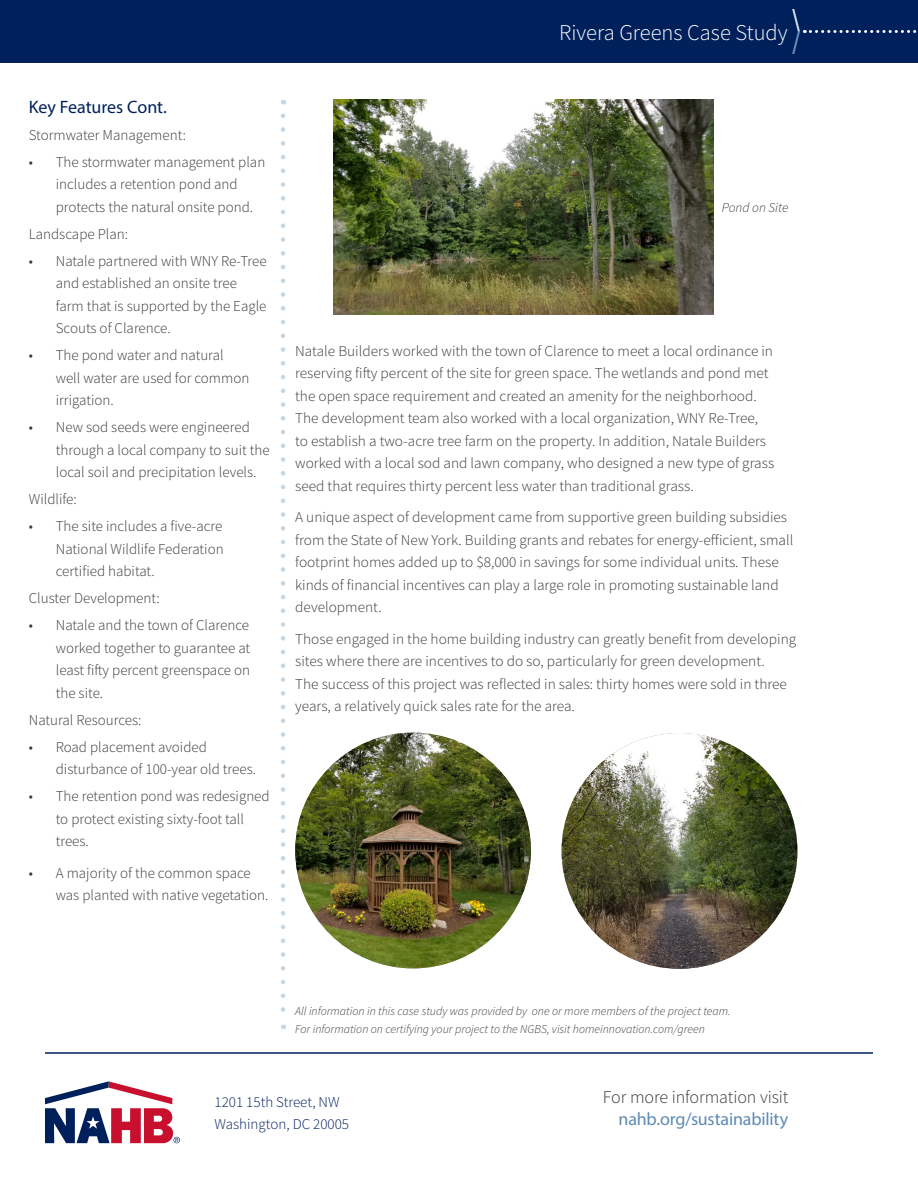
<style>
.page{position:relative;width:918px;height:1188px;background:#fff}
.page>*{position:absolute;margin:0;border:0;box-sizing:border-box;transform-origin:0 0}
.t1{font:300 22.5px "Source Sans Pro";color:#fff}
.t2{font:300 18px/22.5px "Source Sans Pro";letter-spacing:-.01em;color:#3d3935;text-align:right}
.t3{font:18px "Myriad Pro";color:#00205b}
.t4{font:300 15px/22.5px "Source Sans Pro";color:#3d3935}
.url_67_9_12_-0_186c{font:300 15px "Source Sans Pro";color:#00205b}
.t5{font:italic 300 13.5px "Source Sans Pro";color:#3d3935}
.t6{font:italic 300 12px "Source Sans Pro";color:#3d3935}
.s1{font-family:"Myriad Pro";font-weight:400;color:#5e8ab4}
</style>
<div class="page">
<svg style="left:281px;top:116px;width:4px;height:913px"></svg>
<img style="left:295px;top:733px;width:236px;height:235px;border-radius:118px">
<div style="left:0;top:0;width:918px;height:63px;background:#00205b"></div>
<svg style="left:792px;top:9px;width:125px;height:45px"></svg>
<hr style="left:45px;top:1052px;width:828px;height:2px;background:#00205b">
<svg style="left:45px;top:1081px;width:135px;height:62px"></svg>
<img style="left:562px;top:733px;width:235px;height:236px;border-radius:118px">
<img style="left:333px;top:99px;width:380px;height:216px">
<p class="t3" style="left:29px;top:95px;width:140px">Key Features Cont.</p>
<p class="t4" style="left:29px;top:123px;width:159px">Stormwater Management:</p>
<p class="t4" style="left:56px;top:150px;width:211px;text-indent:-27px">• The stormwater management plan includes a retention pond and protects the natural onsite pond.</p>
<p class="t4" style="left:29px;top:222px;width:101px">Landscape Plan:</p>
<p class="t4" style="left:56px;top:249px;width:212px;text-indent:-27px">• Natale partnered with WNY Re-Tree and established an onsite tree farm that is supported by the Eagle<br>Scouts of Clarence.</p>
<p class="t4" style="left:56px;top:344px;width:195px;text-indent:-27px">• The pond water and natural well water are used for common irrigation.</p>
<p class="t4" style="left:56px;top:416px;width:215px;text-indent:-27px">• New sod seeds were engineered through a local company to suit the local soil and precipitation levels.</p>
<p class="t4" style="left:29px;top:488px;width:50px">Wildlife:</p>
<p class="t4" style="left:56px;top:515px;width:169px;text-align:justify;text-indent:-27px">• The site includes a five-acre National Wildlife Federation certified habitat.</p>
<p class="t4" style="left:29px;top:587px;width:132px">Cluster Development:</p>
<p class="t4" style="left:56px;top:614px;width:196px;text-align:justify;text-indent:-27px">• Natale and the town of Clarence worked together to guarantee at least fifty percent greenspace on the site.</p>
<p class="t4" style="left:29px;top:708px;width:114px">Natural Resources:</p>
<p class="t4" style="left:56px;top:735px;width:202px;text-indent:-27px">• Road placement avoided disturbance of 100-year old trees.</p>
<p class="t4" style="left:56px;top:785px;width:215px;text-indent:-27px">• The retention pond was redesigned to protect existing sixty-foot tall trees.</p>
<p class="t4" style="left:56px;top:861px;width:214px;text-indent:-27px">• A majority of the common space was planted with native vegetation.</p>
<p class="t1" style="left:559px;top:19px;width:230px">Rivera Greens Case Study</p>
<p class="t5" style="left:722px;top:199px;width:68px">Pond on Site</p>
<p class="t4" style="left:295px;top:340px;width:481px">Natale Builders worked with the town of Clarence to meet a local ordinance in reserving fifty percent of the site for green space. The wetlands and pond met the open space requirement and created an amenity for the neighborhood.<br>The development team also worked with a local organization, WNY Re-Tree, to establish a two-acre tree farm on the property. In addition, Natale Builders worked with a local sod and lawn company, who designed a new type of grass seed that requires thirty percent less water than traditional grass.</p>
<p class="t4" style="left:295px;top:506px;width:500px">A unique aspect of development came from supportive green building subsidies from the State of New York. Building grants and rebates for energy-efficient, small footprint homes added up to $8,000 in savings for some individual units. These kinds of financial incentives can play a large role in promoting sustainable land development.</p>
<p class="t4" style="left:295px;top:628px;width:503px">Those engaged in the home building industry can greatly benefit from developing sites where there are incentives to do so, particularly for green development.<br>The success of this project was reflected in sales: thirty homes were sold in three years, a relatively quick sales rate for the area.</p>
<p class="t6" style="left:295px;top:1004px;width:437px">All information in this case study was provided by one or more members of the project team.</p>
<p class="t6" style="left:295px;top:1022px;width:411px">For information on certifying your project to the NGBS, visit homeinnovation.com/green</p>
<p class="url_67_9_12_-0_186c" style="left:215px;top:1093px;width:127px">1201 15th Street, NW</p>
<p class="url_67_9_12_-0_186c" style="left:215px;top:1115px;width:136px">Washington, DC 20005</p>
<p class="t2" style="left:603px;top:1085px;width:187px">For more information visit <span class="s1">nahb.org/sustainability</span></p>
</div>
